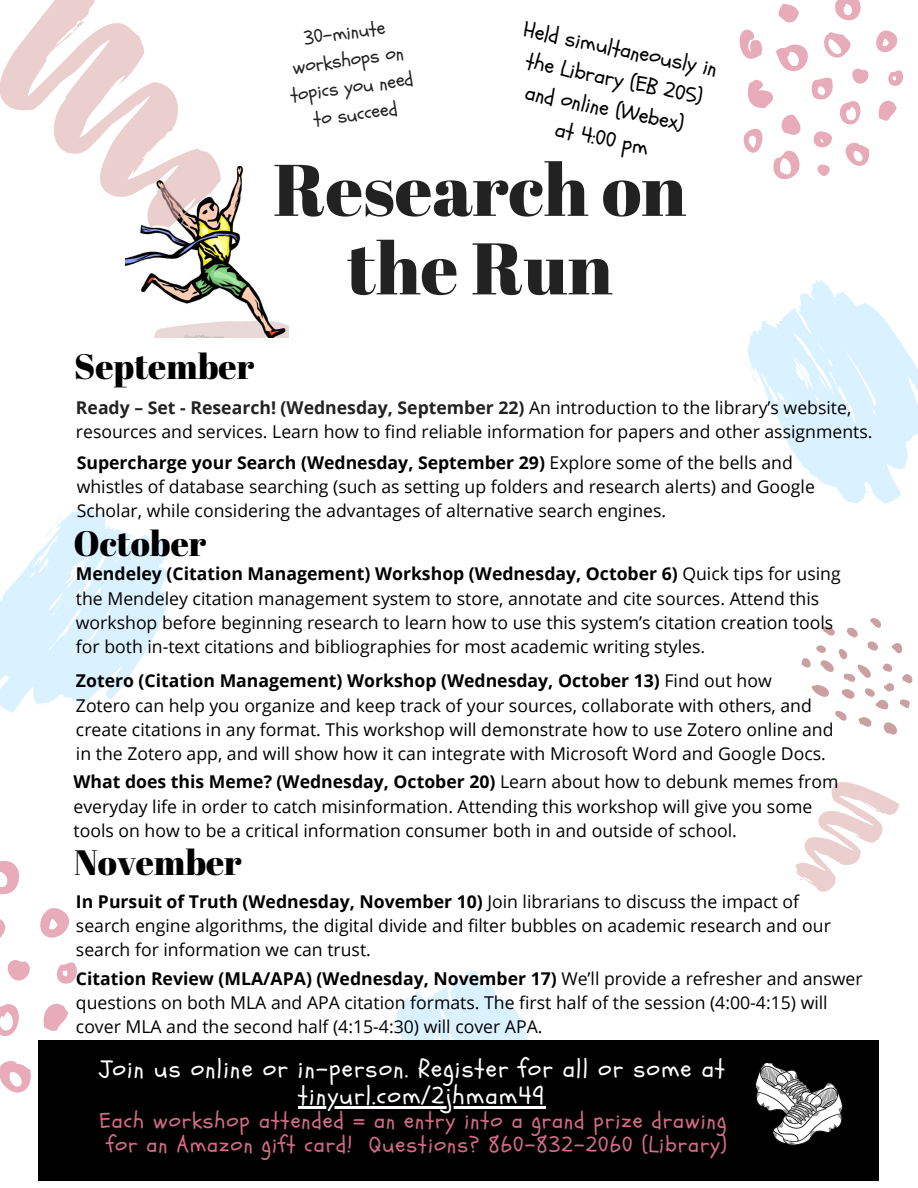
<style>
.page{position:relative;width:918px;height:1188px;background:#fff}
.page>*{position:absolute;margin:0;border:0;box-sizing:border-box;transform-origin:0 0}
.t1{font:72.9px/78.6px "Abril Fatface";color:#222;text-align:center}
.t2{font:35.25px "Abril Fatface";color:#000}
.t3{font:25.05px/27px "Schoolbell";letter-spacing:.05em;color:#fff}
.t4{font:22.35px "Schoolbell";letter-spacing:.05em;color:#d56b84}
.t5{font:22.05px "Schoolbell";color:#000}
.t6{font:19.65px/27.3px "Schoolbell";color:#222;text-align:center}
.t7{font:17.7px/24.3px "Open Sans";color:#000}
.t8{font:700 17.7px "Open Sans";color:#000}
.s1{font-weight:700;color:#222}
.s2{font-weight:700}
.s3{font-weight:400}
</style>
<div class="page">
<svg style="left:835px;top:0;width:26px;height:21px"></svg>
<svg style="left:778px;top:4px;width:21px;height:19px"></svg>
<svg style="left:739px;top:29px;width:164px;height:150px"></svg>
<svg style="left:795px;top:782px;width:105px;height:110px"></svg>
<svg style="left:747px;top:280px;width:171px;height:224px;fill:#daf2ff"></svg>
<svg style="left:745px;top:360px;width:14px;height:27px"></svg>
<svg style="left:801px;top:618px;width:112px;height:117px"></svg>
<svg style="left:393px;top:970px;width:135px;height:70px"></svg>
<svg style="left:0;top:862px;width:20px;height:32px"></svg>
<svg style="left:40px;top:908px;width:29px;height:30px"></svg>
<svg style="left:0;top:919px;width:6px;height:19px"></svg>
<svg style="left:7px;top:960px;width:23px;height:21px"></svg>
<svg style="left:57px;top:962px;width:20px;height:22px"></svg>
<svg style="left:0;top:1004px;width:19px;height:32px"></svg>
<svg style="left:43px;top:1004px;width:25px;height:27px"></svg>
<svg style="left:0;top:1061px;width:31px;height:32px"></svg>
<svg style="left:0;top:508px;width:169px;height:205px;fill:#daf2ff"></svg>
<svg style="left:45px;top:512px;width:18px;height:26px"></svg>
<img style="left:126px;top:244px;width:163px;height:94px">
<svg style="left:0;top:0;width:244px;height:244px"></svg>
<div style="left:38px;top:1040px;width:841px;height:141px;background:#000"></div>
<img style="left:755px;top:1064px;width:88px;height:82px">
<hr style="left:298px;top:1106px;width:248px;height:2px;background:#fff">
<p class="t6" style="left:281px;top:28px;width:125px;rotate:-8deg">30-minute workshops on topics you need to succeed</p>
<p class="t5" style="left:527px;top:14px;width:199px;rotate:12deg">Held simultaneously in</p>
<p class="t5" style="left:529px;top:77px;width:163px;rotate:12deg">and online (Webex)</p>
<p class="t5" style="left:529px;top:46px;width:182px;rotate:12deg">the Library (EB 205)</p>
<p class="t5" style="left:559px;top:114px;width:96px;rotate:12deg">at 4:00 pm</p>
<p class="t1" style="left:273px;top:149px;width:414px">Research on the Run</p>
<p class="t2" style="left:74px;top:342px;width:181px">September</p>
<p class="t7" style="left:76px;top:395px;width:798px"><span class="s1">Ready – Set - Research! (Wednesday, September 22)</span> An introduction to the library’s website, resources and services. Learn how to find reliable information for papers and other assignments.</p>
<p class="t7" style="left:77px;top:450px;width:740px"><span class="s2">Supercharge your Search (Wednesday, September 29)</span> Explore some of the bells and whistles of database searching (such as setting up folders and research alerts) and Google<br>Scholar, while considering the advantages of alternative search engines.</p>
<p class="t2" style="left:74px;top:518px;width:134px">October</p>
<p class="t7" style="left:76px;top:561px;width:766px"><span class="s2">Mendeley (Citation Management) Workshop (Wednesday, October 6)</span> Quick tips for using the Mendeley citation management system to store, annotate and cite sources. Attend this workshop before beginning research to learn how to use this system’s citation creation tools for both in-text citations and bibliographies for most academic writing styles.</p>
<p class="t8" style="left:76px;top:668px;width:697px">Zotero (Citation Management) Workshop (Wednesday, October 13) <span class="s3">Find out how</span></p>
<p class="t7" style="left:76px;top:693px;width:738px">Zotero can help you organize and keep track of your sources, collaborate with others, and</p>
<p class="t7" style="left:76px;top:717px;width:759px">create citations in any format. This workshop will demonstrate how to use Zotero online and</p>
<p class="t7" style="left:76px;top:741px;width:751px">in the Zotero app, and will show how it can integrate with Microsoft Word and Google Docs.</p>
<p class="t7" style="left:74px;top:769px;width:767px"><span class="s2">What does this Meme? (Wednesday, October 20)</span> Learn about how to debunk memes from everyday life in order to catch misinformation. Attending this workshop will give you some tools on how to be a critical information consumer both in and outside of school.</p>
<p class="t2" style="left:74px;top:838px;width:169px">November</p>
<p class="t7" style="left:76px;top:889px;width:757px"><span class="s2">In Pursuit of Truth (Wednesday, November 10)</span> Join librarians to discuss the impact of search engine algorithms, the digital divide and filter bubbles on academic research and our search for information we can trust.</p>
<p class="t7" style="left:76px;top:966px;width:788px"><span class="s2">Citation Review (MLA/APA) (Wednesday, November 17)</span> We’ll provide a refresher and answer questions on both MLA and APA citation formats. The first half of the session (4:00-4:15) will</p>
<p class="t7" style="left:76px;top:1014px;width:468px">cover MLA and the second half (4:15-4:30) will cover APA.</p>
<p class="t3" style="left:298px;top:1055px;width:428px;text-indent:-199px">Join us online or in-person. Register for all or some at tinyurl.com/2jhmam49</p>
<p class="t4" style="left:99px;top:1106px;width:628px">Each workshop attended = an entry into a grand prize drawing</p>
<p class="t4" style="left:107px;top:1130px;width:622px">for an Amazon gift card! Questions? 860-832-2060 (Library)</p>
</div>
